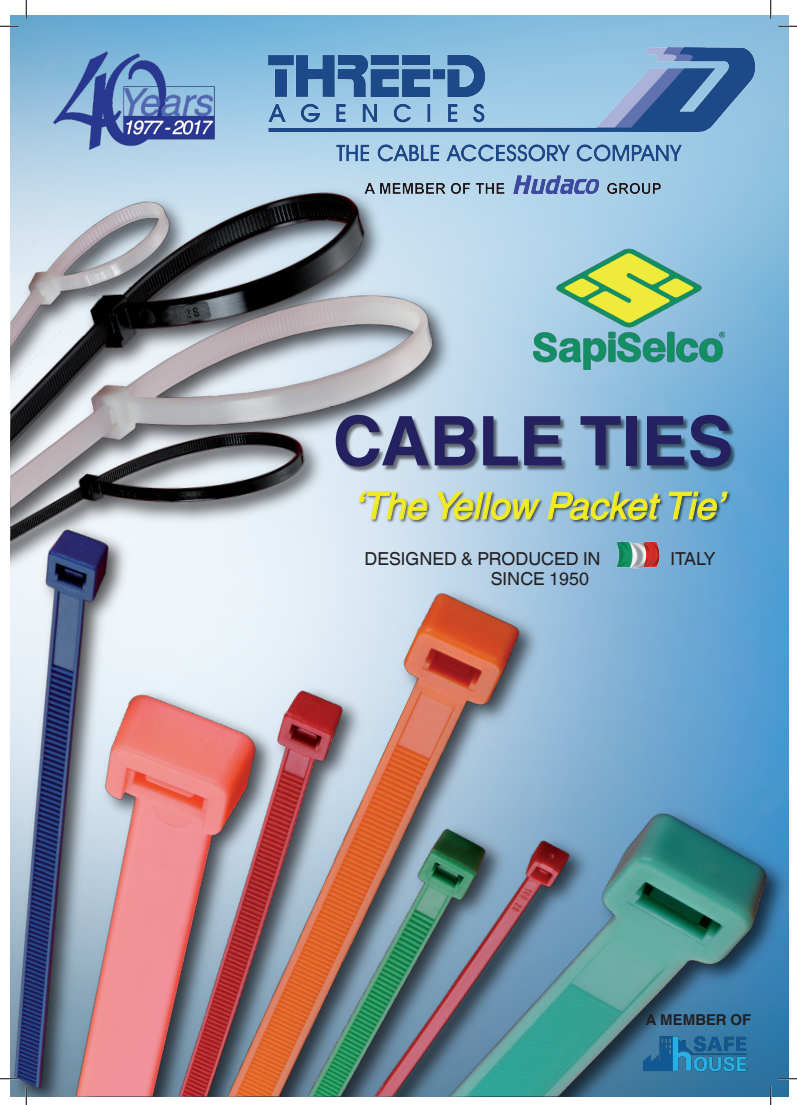
<style>
.page{position:relative;width:797px;height:1105px;background:#fff}
.page>*{position:absolute;margin:0;border:0;box-sizing:border-box;transform-origin:0 0}
.t1{font:700 68.62px "Px C Helvetica";color:#252161}
.t2{font:italic 37.38px "Px C Helvetica";color:#f2ec24}
.t3{font:17.88px "Px C Helvetica";color:#231f20}
.t4{font:700 15px "Px C Helvetica";color:#231f20}
</style>
<div class="page">
<img style="left:10px;top:16px;width:778px;height:294px">
<img style="left:10px;top:178px;width:450px;height:132px">
<img style="left:10px;top:310px;width:778px;height:786px">
<img style="left:268px;top:47px;width:488px;height:155px">
<img style="left:330px;top:406px;width:413px;height:108px">
<img style="left:533px;top:248px;width:191px;height:122px">
<img style="left:615px;top:548px;width:45px;height:20px">
<img style="left:343px;top:484px;width:398px;height:64px">
<svg style="left:359px;top:491px;width:68px;height:29px;background:#bac3a7"></svg>
<svg style="left:437px;top:491px;width:103px;height:29px;background:#a4b498"></svg>
<img style="left:547px;top:491px;width:113px;height:31px">
<svg style="left:668px;top:491px;width:60px;height:29px;background:#759d96"></svg>
<img style="left:642px;top:1035px;width:112px;height:49px">
<img style="left:50px;top:47px;width:167px;height:107px">
<svg style="left:0;top:25px;width:19px;height:2px"></svg>
<svg style="left:778px;top:25px;width:19px;height:2px"></svg>
<svg style="left:0;top:1078px;width:19px;height:1px"></svg>
<svg style="left:778px;top:1078px;width:19px;height:1px"></svg>
<svg style="left:25px;top:0;width:2px;height:19px"></svg>
<svg style="left:25px;top:1086px;width:2px;height:19px"></svg>
<svg style="left:770px;top:0;width:1px;height:19px"></svg>
<svg style="left:770px;top:1086px;width:1px;height:19px"></svg>
<h1 class="t1" style="left:333px;top:402px;width:402px">CABLE TIES</h1>
<h2 class="t2" style="left:355px;top:484px;width:372px">‘The Yellow Packet Tie’</h2>
<p class="t3" style="left:364px;top:548px;width:238px">DESIGNED &amp; PRODUCED IN</p>
<p class="t3" style="left:670px;top:548px;width:46px">ITALY</p>
<p class="t3" style="left:491px;top:568px;width:100px">SINCE 1950</p>
<p class="t4" style="left:645px;top:1011px;width:107px">A MEMBER OF</p>
</div>
